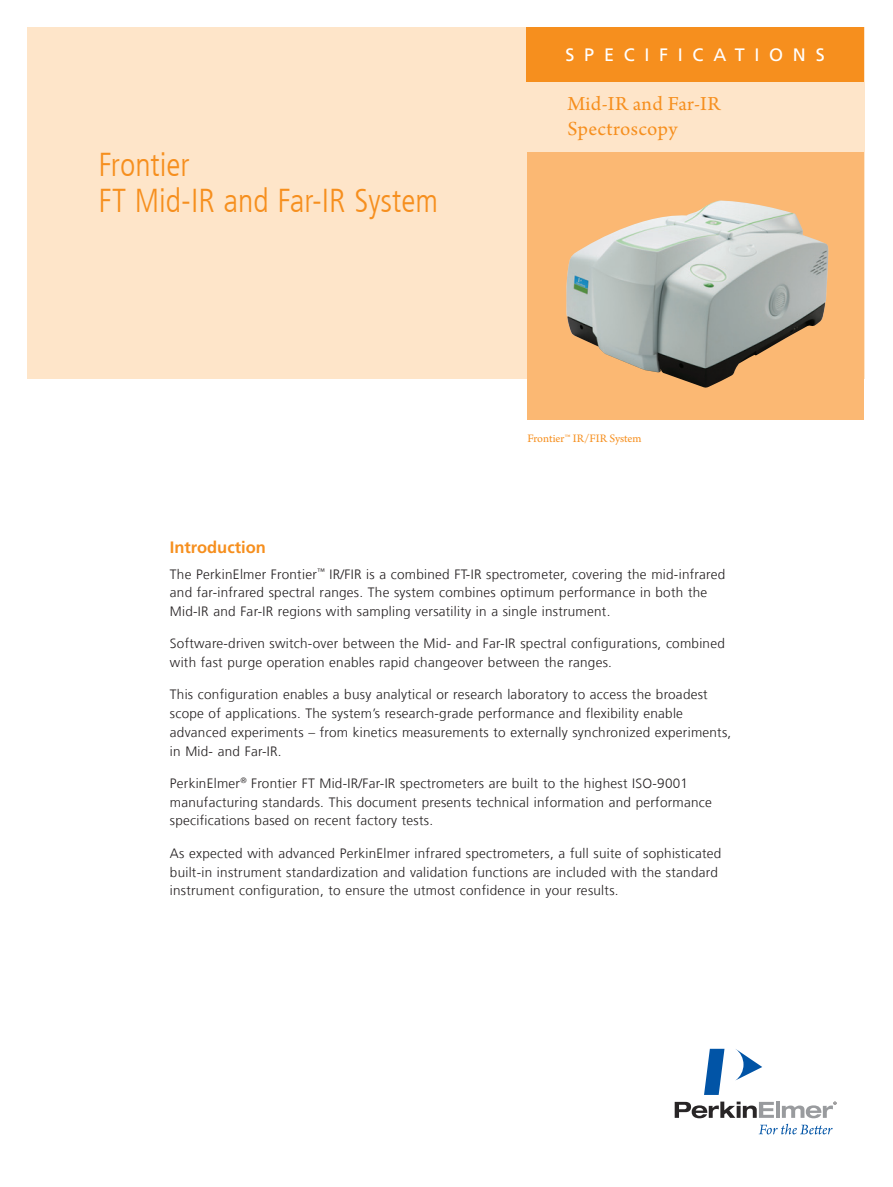
<style>
.page{position:relative;width:893px;height:1187px;background:#fff}
.page>*{position:absolute;margin:0;border:0;box-sizing:border-box;transform-origin:0 0}
.t1{font:300 condensed 33px/36px "Frutiger LT Com";color:#f68f1e}
.t2{font:21px/25.5px "Arno Pro";letter-spacing:.015em;color:#f68f1e}
.t3{font:18px "Frutiger LT Com";letter-spacing:.54em;color:#fff}
.t4{font:700 16.5px "Frutiger LT Com";color:#f68f1e}
.t5{font:300 13.5px/18.8px "Frutiger LT Com";letter-spacing:.02em;color:#231f20}
.t6{font:12px "Arno Pro";letter-spacing:-.005em;color:#f68f1e}
</style>
<div class="page">
<div style="left:27px;top:27px;width:837px;height:351px;background:#fee5c9"></div>
<div style="left:526px;top:27px;width:338px;height:54px;background:#f68f1e"></div>
<div style="left:528px;top:152px;width:336px;height:268px;background:#fbb873"></div>
<img style="left:566px;top:200px;width:263px;height:188px">
<svg style="left:736px;top:1049px;width:26px;height:31px"></svg>
<svg style="left:704px;top:1048px;width:20px;height:46px"></svg>
<svg style="left:675px;top:1101px;width:162px;height:33px"></svg>
<h1 class="t1" style="left:99px;top:147px;width:341px">Frontier<br>FT Mid-IR and Far-IR System</h1>
<h3 class="t3" style="left:566px;top:44px;width:261px">SPECIFICATIONS</h3>
<h2 class="t2" style="left:567px;top:92px;width:154px">Mid-IR and Far-IR<br>Spectroscopy</h2>
<p class="t6" style="left:528px;top:431px;width:116px">Frontier™ IR/FIR System</p>
<p class="t4" style="left:170px;top:537px;width:97px">Introduction</p>
<p class="t5" style="left:170px;top:564px;width:557px">The PerkinElmer Frontier<sup>™</sup> IR/FIR is a combined FT-IR spectrometer, covering the mid-infrared and far-infrared spectral ranges. The system combines optimum performance in both the<br>Mid-IR and Far-IR regions with sampling versatility in a single instrument.</p>
<p class="t5" style="left:170px;top:634px;width:556px">Software-driven switch-over between the Mid- and Far-IR spectral configurations, combined with fast purge operation enables rapid changeover between the ranges.</p>
<p class="t5" style="left:170px;top:685px;width:563px">This configuration enables a busy analytical or research laboratory to access the broadest scope of applications. The system’s research-grade performance and flexibility enable advanced experiments – from kinetics measurements to externally synchronized experiments, in Mid- and Far-IR.</p>
<p class="t5" style="left:170px;top:774px;width:544px">PerkinElmer<sup>®</sup> Frontier FT Mid-IR/Far-IR spectrometers are built to the highest ISO-9001 manufacturing standards. This document presents technical information and performance specifications based on recent factory tests.</p>
<p class="t5" style="left:170px;top:843px;width:553px">As expected with advanced PerkinElmer infrared spectrometers, a full suite of sophisticated built-in instrument standardization and validation functions are included with the standard instrument configuration, to ensure the utmost confidence in your results.</p>
</div>
